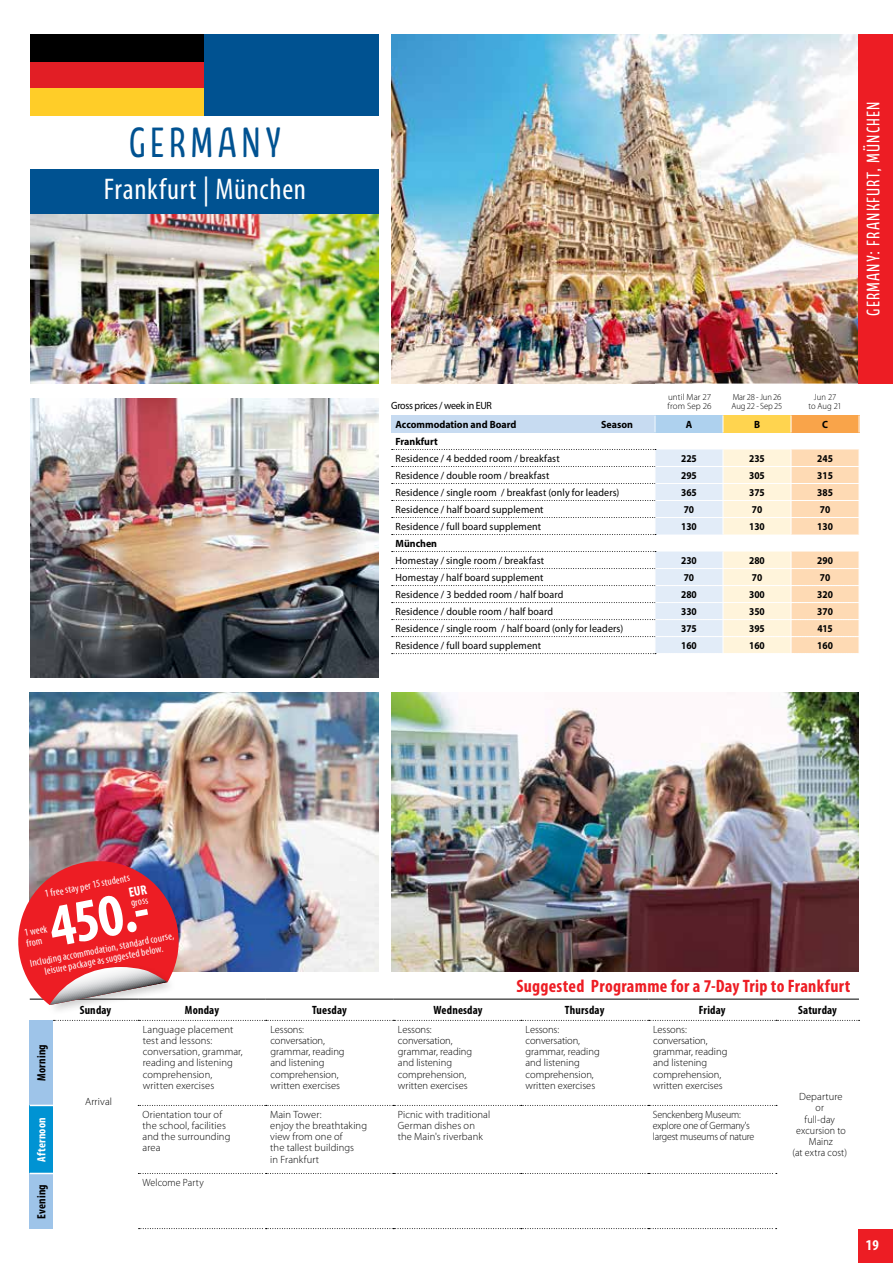
<style>
.page{position:relative;width:893px;height:1263px;background:#fff}
.page>*{position:absolute;margin:0;border:0;box-sizing:border-box;transform-origin:0 0}
.t1{font:700 condensed 60.6px "Myriad Pro";color:#fff}
.t2{font:42px "Kava Pro";color:#005291}
.t3{font:condensed 30px "Myriad Pro";letter-spacing:.025em;color:#fff}
.t4{font:700 condensed 18px "Myriad Pro";letter-spacing:.015em;color:#ed1d24}
.t5{font:18px "Kava Pro";letter-spacing:.06em;color:#fff}
.t6{font:700 condensed 15px "Myriad Pro";color:#fff}
.t7{font:700 condensed 12px "Myriad Pro";letter-spacing:.015em;color:#000}
.t8{font:700 condensed 12px "Myriad Pro";letter-spacing:.015em;color:#fff}
.t9{font:300 10.5px/11.2px "Myriad Pro";color:#000;scale:.95 1}
.t10{font:10.5px "Myriad Pro";letter-spacing:.015em;color:#000;scale:.95 1}
.t11{font:300 10.5px/11.2px "Myriad Pro";color:#000}
.t12{font:condensed 10.5px/10.5px "Myriad Pro";color:#fff;text-align:center}
.t13{font:700 10.5px "Myriad Pro";color:#000;scale:.9 1}
.t14{font:300 10.5px/11.2px "Myriad Pro";letter-spacing:-.02em;color:#000;scale:.95 1}
.t15{font:700 10.5px "Myriad Pro";color:#000;scale:.95 1}
.t16{font:10.5px "Myriad Pro";letter-spacing:-.03em;color:#000;scale:.95 1}
.t17{font:300 9px/9px "Myriad Pro";letter-spacing:-.01em;color:#000;scale:.95 1}
.t18{font:300 9px/9px "Myriad Pro";letter-spacing:-.01em;color:#000}
</style>
<div class="page">
<div style="left:858px;top:1229px;width:35px;height:34px;background:#ed1d24"></div>
<img style="left:30px;top:213px;width:349px;height:170px">
<img style="left:391px;top:34px;width:468px;height:349px">
<img style="left:30px;top:399px;width:349px;height:278px">
<div style="left:30px;top:61px;width:174px;height:28px;background:#e21e25"></div>
<div style="left:30px;top:88px;width:174px;height:28px;background:#ffcd28"></div>
<div style="left:30px;top:34px;width:174px;height:28px;background:#000"></div>
<img style="left:30px;top:693px;width:348px;height:158px">
<img style="left:391px;top:693px;width:468px;height:158px">
<div style="left:391px;top:415px;width:264px;height:17px;background:#c7dbf1"></div>
<svg style="left:655px;top:415px;width:205px;height:17px;background:#e2c384"></svg>
<svg style="left:391px;top:449px;width:468px;height:205px"></svg>
<div style="left:30px;top:1020px;width:23px;height:85px;background:#9ec4e9"></div>
<div style="left:30px;top:1105px;width:23px;height:68px;background:#0093d3"></div>
<div style="left:30px;top:1173px;width:23px;height:55px;background:#9ec4e9"></div>
<svg style="left:30px;top:1105px;width:23px;height:1px"></svg>
<svg style="left:30px;top:1173px;width:23px;height:1px"></svg>
<svg style="left:139px;top:1228px;width:638px;height:1px"></svg>
<svg style="left:138px;top:1105px;width:639px;height:1px"></svg>
<svg style="left:138px;top:1173px;width:639px;height:1px"></svg>
<div style="left:204px;top:34px;width:175px;height:82px;background:#005291"></div>
<div style="left:30px;top:169px;width:349px;height:44px;background:#005291"></div>
<div style="left:859px;top:34px;width:34px;height:349px;background:#ed1d24"></div>
<img style="left:18px;top:851px;width:842px;height:170px">
<h2 class="t2" style="left:129px;top:116px;width:23px">GERMANY</h2>
<h3 class="t3" style="left:104px;top:171px;width:204px">Frankfurt | München</h3>
<h3 class="t5" style="left:862px;top:316px;width:216px;rotate:-90deg">Germany: Frankfurt, München</h3>
<p class="t16" style="left:391px;top:399px;width:96px">Gross prices / week in EUR</p>
<p class="t18" style="left:668px;top:392px;width:46px">until Mar 27 from Sep 26</p>
<p class="t17" style="left:732px;top:392px;width:55px">Mar 28 - Jun 26<br>Aug 22 - Sep 25</p>
<p class="t17" style="left:808px;top:392px;width:37px;text-align:center">Jun 27<br>to Aug 21</p>
<p class="t15" style="left:396px;top:417px;width:129px">Accommodation and Board</p>
<p class="t15" style="left:601px;top:417px;width:35px">Season</p>
<p class="t15" style="left:686px;top:417px;width:8px">A</p>
<p class="t15" style="left:754px;top:417px;width:8px">B</p>
<p class="t15" style="left:822px;top:417px;width:8px">C</p>
<p class="t15" style="left:396px;top:434px;width:46px">Frankfurt</p>
<p class="t10" style="left:396px;top:452px;width:174px">Residence / 4 bedded room / breakfast</p>
<p class="t13" style="left:681px;top:451px;width:19px">225</p>
<p class="t13" style="left:749px;top:451px;width:19px">235</p>
<p class="t13" style="left:817px;top:451px;width:19px">245</p>
<p class="t10" style="left:396px;top:469px;width:163px">Residence / double room / breakfast</p>
<p class="t13" style="left:681px;top:468px;width:19px">295</p>
<p class="t13" style="left:749px;top:468px;width:19px">305</p>
<p class="t13" style="left:817px;top:468px;width:19px">315</p>
<p class="t10" style="left:396px;top:486px;width:237px">Residence / single room / breakfast (only for leaders)</p>
<p class="t13" style="left:681px;top:486px;width:19px">365</p>
<p class="t13" style="left:749px;top:486px;width:19px">375</p>
<p class="t13" style="left:817px;top:486px;width:19px">385</p>
<p class="t10" style="left:396px;top:503px;width:157px">Residence / half board supplement</p>
<p class="t13" style="left:684px;top:503px;width:13px">70</p>
<p class="t13" style="left:752px;top:503px;width:13px">70</p>
<p class="t13" style="left:820px;top:503px;width:13px">70</p>
<p class="t10" style="left:396px;top:520px;width:155px">Residence / full board supplement</p>
<p class="t13" style="left:681px;top:520px;width:19px">130</p>
<p class="t13" style="left:749px;top:520px;width:19px">130</p>
<p class="t13" style="left:817px;top:520px;width:19px">130</p>
<p class="t15" style="left:396px;top:537px;width:45px">München</p>
<p class="t10" style="left:396px;top:554px;width:158px">Homestay / single room / breakfast</p>
<p class="t13" style="left:681px;top:553px;width:19px">230</p>
<p class="t13" style="left:749px;top:553px;width:19px">280</p>
<p class="t13" style="left:817px;top:553px;width:19px">290</p>
<p class="t10" style="left:396px;top:571px;width:157px">Homestay / half board supplement</p>
<p class="t13" style="left:684px;top:571px;width:13px">70</p>
<p class="t13" style="left:752px;top:571px;width:13px">70</p>
<p class="t13" style="left:820px;top:571px;width:13px">70</p>
<p class="t10" style="left:396px;top:588px;width:178px">Residence / 3 bedded room / half board</p>
<p class="t13" style="left:681px;top:588px;width:19px">280</p>
<p class="t13" style="left:749px;top:588px;width:19px">300</p>
<p class="t13" style="left:817px;top:588px;width:19px">320</p>
<p class="t10" style="left:396px;top:605px;width:167px">Residence / double room / half board</p>
<p class="t13" style="left:681px;top:605px;width:19px">330</p>
<p class="t13" style="left:749px;top:605px;width:19px">350</p>
<p class="t13" style="left:817px;top:605px;width:19px">370</p>
<p class="t10" style="left:396px;top:622px;width:241px">Residence / single room / half board (only for leaders)</p>
<p class="t13" style="left:681px;top:622px;width:19px">375</p>
<p class="t13" style="left:749px;top:622px;width:19px">395</p>
<p class="t13" style="left:817px;top:622px;width:18px">415</p>
<p class="t10" style="left:396px;top:639px;width:155px">Residence / full board supplement</p>
<p class="t13" style="left:681px;top:639px;width:19px">160</p>
<p class="t13" style="left:749px;top:639px;width:19px">160</p>
<p class="t13" style="left:817px;top:639px;width:19px">160</p>
<p class="t12" style="left:44px;top:889px;width:88px;rotate:-11deg">1 free stay per 15 students</p>
<h1 class="t1" style="left:43px;top:890px;width:102px;rotate:-11deg">450.-</h1>
<p class="t12" style="left:130px;top:898px;width:19px;rotate:-11deg">gross</p>
<p class="t12" style="left:24px;top:927px;width:24px;text-align:left;rotate:-11deg">1 week from</p>
<p class="t12" style="left:29px;top:958px;width:148px;rotate:-11deg">Including accommodation, standard course, leisure package as suggested below.</p>
<h3 class="t4" style="left:516px;top:975px;width:335px">Suggested Programme for a 7-Day Trip to Frankfurt</h3>
<p class="t7" style="left:34px;top:1081px;width:38px;rotate:-90deg">Morning</p>
<p class="t7" style="left:80px;top:1003px;width:33px">Sunday</p>
<p class="t7" style="left:185px;top:1003px;width:36px">Monday</p>
<p class="t7" style="left:312px;top:1003px;width:36px">Tuesday</p>
<p class="t7" style="left:433px;top:1003px;width:51px">Wednesday</p>
<p class="t7" style="left:565px;top:1003px;width:41px">Thursday</p>
<p class="t7" style="left:699px;top:1003px;width:28px">Friday</p>
<p class="t7" style="left:798px;top:1003px;width:40px">Saturday</p>
<p class="t9" style="left:143px;top:1023px;width:107px">Language placement test and lessons: conversation, grammar, reading and listening comprehension, written exercises</p>
<p class="t9" style="left:270px;top:1023px;width:80px">Lessons: conversation, grammar, reading and listening comprehension, written exercises</p>
<p class="t9" style="left:398px;top:1023px;width:80px">Lessons: conversation, grammar, reading and listening comprehension, written exercises</p>
<p class="t9" style="left:525px;top:1023px;width:80px">Lessons: conversation, grammar, reading and listening comprehension, written exercises</p>
<p class="t9" style="left:653px;top:1023px;width:80px">Lessons: conversation, grammar, reading and listening comprehension, written exercises</p>
<p class="t11" style="left:85px;top:1095px;width:29px">Arrival</p>
<p class="t8" style="left:34px;top:1161px;width:46px;rotate:-90deg">Afternoon</p>
<p class="t11" style="left:143px;top:1108px;width:89px">Orientation tour of the school, facilities and the surrounding area</p>
<p class="t11" style="left:270px;top:1108px;width:98px">Main Tower:<br>enjoy the breathtaking view from one of<br>the tallest buildings<br>in Frankfurt</p>
<p class="t11" style="left:398px;top:1108px;width:94px">Picnic with traditional<br>German dishes on the Main's riverbank</p>
<p class="t14" style="left:653px;top:1108px;width:108px">Senckenberg Museum: explore one of Germany's largest museums of nature</p>
<p class="t7" style="left:34px;top:1218px;width:36px;rotate:-90deg">Evening</p>
<p class="t9" style="left:142px;top:1176px;width:66px">Welcome Party</p>
<p class="t11" style="left:792px;top:1091px;width:56px;text-align:center">Departure<br>or<br>full-day excursion to<br>Mainz<br>(at extra cost)</p>
<h3 class="t6" style="left:866px;top:1236px;width:14px">19</h3>
</div>
